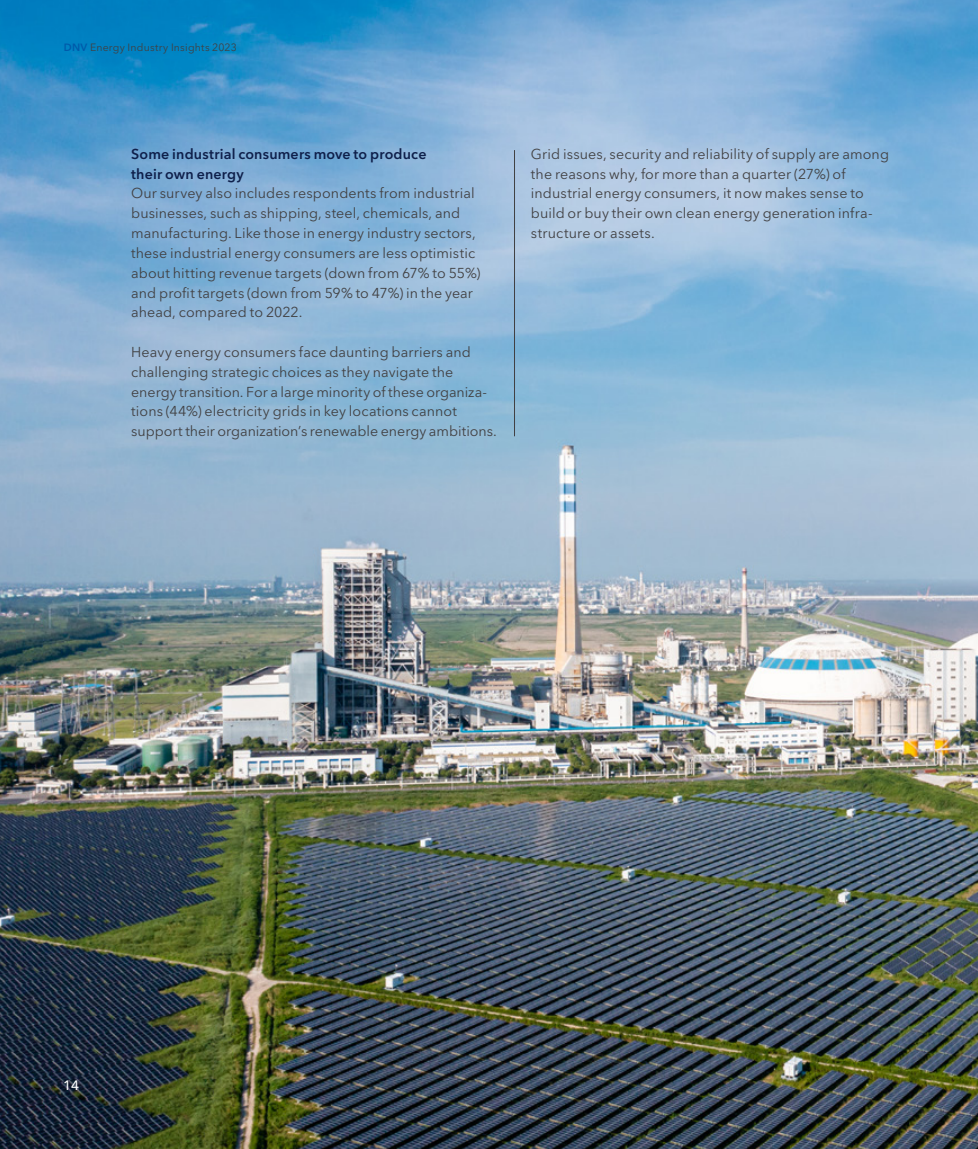
<style>
.page{position:relative;width:978px;height:1149px;background:#fff}
.page>*{position:absolute;margin:0;border:0;box-sizing:border-box;transform-origin:0 0}
.t1{font:14.25px/19.8px "Avenir Next LT Pro";letter-spacing:.005em;color:#414042}
.t2{font:600 14.25px/19.8px "Avenir Next LT Pro";letter-spacing:.01em;color:#0f204b}
.t3{font:500 13.5px "Avenir Next LT Pro";color:#fff}
.t4{font:10.5px "Avenir Next LT Pro";letter-spacing:.02em;color:#414042}
.s1{font-weight:600;color:#005baa}
</style>
<div class="page">
<img style="left:0;top:0;width:978px;height:1148px">
<hr style="left:514px;top:150px;width:1px;height:286px;background:#414042">
<p class="t4" style="left:64px;top:41px;width:175px"><span class="s1">DNV</span> Energy Industry Insights 2023</p>
<p class="t2" style="left:131px;top:144px;width:297px">Some industrial consumers move to produce their own energy</p>
<p class="t1" style="left:131px;top:183px;width:351px">Our survey also includes respondents from industrial businesses, such as shipping, steel, chemicals, and manufacturing. Like those in energy industry sectors, these industrial energy consumers are less optimistic about hitting revenue targets (down from 67% to 55%) and profit targets (down from 59% to 47%) in the year ahead, compared to 2022.</p>
<p class="t1" style="left:131px;top:342px;width:367px">Heavy energy consumers face daunting barriers and challenging strategic choices as they navigate the energy transition. For a large minority of these organiza&shy;tions (44%) electricity grids in key locations cannot support their organization’s renewable energy ambitions.</p>
<p class="t1" style="left:531px;top:144px;width:360px">Grid issues, security and reliability of supply are among the reasons why, for more than a quarter (27%) of industrial energy consumers, it now makes sense to build or buy their own clean energy generation infra&shy;structure or assets.</p>
<p class="t3" style="left:63px;top:1077px;width:18px">14</p>
</div>
